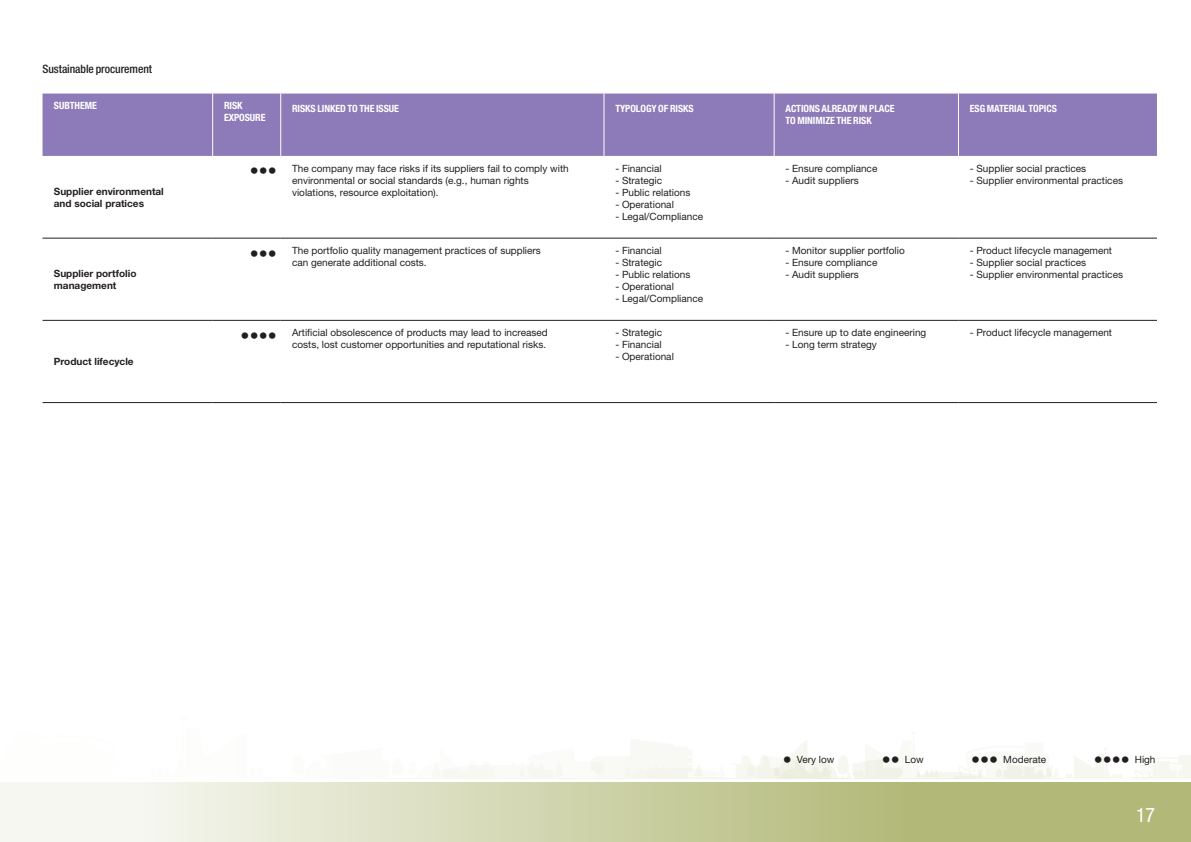
<style>
.page{position:relative;width:1191px;height:842px;background:#fff}
.page>*{position:absolute;margin:0;border:0;box-sizing:border-box;transform-origin:0 0}
.t1{font:condensed 20px "Helvetica Neue LT Std";color:#fff}
.t2{font:700 18px "Helvetica Neue LT Std";color:#231f20}
.Texte_courant{font:500 condensed 11.6px "Helvetica Neue LT Std";letter-spacing:-.005em;color:#231f20}
.t3{font:10px "Helvetica Neue LT Std";color:#231f20}
.Tableau_titre{font:700 condensed 10px "Helvetica Neue LT Std";letter-spacing:-.005em;color:#fff}
.t4{font:700 10px/12px "Helvetica Neue LT Std";color:#231f20}
.s1{font-weight:700;font-size:18px}
</style>
<div class="page">
<div style="left:0;top:782px;width:1191px;height:60px;background:#b2b978"></div>
<svg style="left:907px;top:748px;width:284px;height:31px"></svg>
<svg style="left:0;top:739px;width:907px;height:103px"></svg>
<div style="left:43px;top:94px;width:1114px;height:62px;background:#8d7ab8"></div>
<hr style="left:212px;top:94px;width:1px;height:62px;background:#fff">
<hr style="left:280px;top:94px;width:1px;height:62px;background:#fff">
<hr style="left:43px;top:238px;width:170px;height:1px;background:#231f20">
<hr style="left:43px;top:320px;width:170px;height:1px;background:#231f20">
<hr style="left:43px;top:402px;width:170px;height:1px;background:#231f20">
<hr style="left:213px;top:238px;width:68px;height:1px;background:#231f20">
<hr style="left:281px;top:238px;width:323px;height:1px;background:#231f20">
<hr style="left:604px;top:238px;width:170px;height:1px;background:#231f20">
<hr style="left:774px;top:238px;width:184px;height:1px;background:#231f20">
<hr style="left:958px;top:238px;width:199px;height:1px;background:#231f20">
<hr style="left:213px;top:320px;width:68px;height:1px;background:#231f20">
<hr style="left:281px;top:320px;width:323px;height:1px;background:#231f20">
<hr style="left:604px;top:320px;width:170px;height:1px;background:#231f20">
<hr style="left:774px;top:320px;width:184px;height:1px;background:#231f20">
<hr style="left:958px;top:320px;width:199px;height:1px;background:#231f20">
<hr style="left:213px;top:402px;width:68px;height:1px;background:#231f20">
<hr style="left:281px;top:402px;width:323px;height:1px;background:#231f20">
<hr style="left:604px;top:402px;width:170px;height:1px;background:#231f20">
<hr style="left:774px;top:402px;width:184px;height:1px;background:#231f20">
<hr style="left:958px;top:402px;width:199px;height:1px;background:#231f20">
<hr style="left:603px;top:94px;width:1px;height:62px;background:#fff">
<hr style="left:773px;top:94px;width:1px;height:62px;background:#fff">
<hr style="left:958px;top:94px;width:1px;height:62px;background:#fff">
<p class="Texte_courant" style="left:43px;top:62px;width:111px">Sustainable procurement</p>
<p class="Tableau_titre" style="left:54px;top:100px;width:45px">SUBTHEME</p>
<p class="Tableau_titre" style="left:224px;top:100px;width:20px">RISK</p>
<p class="Tableau_titre" style="left:224px;top:112px;width:43px">EXPOSURE</p>
<p class="Tableau_titre" style="left:292px;top:103px;width:108px">RISKS LINKED TO THE ISSUE</p>
<p class="Tableau_titre" style="left:615px;top:103px;width:80px">TYPOLOGY OF RISKS</p>
<p class="Tableau_titre" style="left:785px;top:103px;width:111px">ACTIONS ALREADY IN PLACE</p>
<p class="Tableau_titre" style="left:785px;top:115px;width:88px">TO MINIMIZE THE RISK</p>
<p class="Tableau_titre" style="left:969px;top:103px;width:89px">ESG MATERIAL TOPICS</p>
<p class="t4" style="left:54px;top:185px;width:111px">Supplier environmental</p>
<p class="t4" style="left:54px;top:197px;width:92px">and social pratices</p>
<p class="t2" style="left:250px;top:160px;width:29px">•••</p>
<p class="t3" style="left:292px;top:162px;width:278px">The company may face risks if its suppliers fail to comply with</p>
<p class="t3" style="left:292px;top:174px;width:238px">environmental or social standards (e.g., human rights</p>
<p class="t3" style="left:292px;top:186px;width:148px">violations, resource exploitation).</p>
<p class="t3" style="left:615px;top:162px;width:48px">- Financial</p>
<p class="t3" style="left:615px;top:174px;width:48px">- Strategic</p>
<p class="t3" style="left:615px;top:186px;width:77px">- Public relations</p>
<p class="t3" style="left:615px;top:198px;width:60px">- Operational</p>
<p class="t3" style="left:615px;top:210px;width:89px">- Legal/Compliance</p>
<p class="t3" style="left:785px;top:162px;width:93px">- Ensure compliance</p>
<p class="t3" style="left:785px;top:174px;width:75px">- Audit suppliers</p>
<p class="t3" style="left:969px;top:162px;width:118px">- Supplier social practices</p>
<p class="t3" style="left:969px;top:174px;width:155px">- Supplier environmental practices</p>
<p class="t4" style="left:54px;top:267px;width:84px">Supplier portfolio management</p>
<p class="t2" style="left:250px;top:242px;width:29px">•••</p>
<p class="t3" style="left:292px;top:244px;width:250px">The portfolio quality management practices of suppliers</p>
<p class="t3" style="left:292px;top:256px;width:136px">can generate additional costs.</p>
<p class="t3" style="left:615px;top:244px;width:48px">- Financial</p>
<p class="t3" style="left:615px;top:256px;width:48px">- Strategic</p>
<p class="t3" style="left:615px;top:268px;width:77px">- Public relations</p>
<p class="t3" style="left:615px;top:280px;width:60px">- Operational</p>
<p class="t3" style="left:615px;top:292px;width:89px">- Legal/Compliance</p>
<p class="t3" style="left:785px;top:244px;width:121px">- Monitor supplier portfolio</p>
<p class="t3" style="left:785px;top:256px;width:93px">- Ensure compliance</p>
<p class="t3" style="left:785px;top:268px;width:75px">- Audit suppliers</p>
<p class="t3" style="left:969px;top:244px;width:144px">- Product lifecycle management</p>
<p class="t3" style="left:969px;top:256px;width:118px">- Supplier social practices</p>
<p class="t3" style="left:969px;top:268px;width:155px">- Supplier environmental practices</p>
<p class="t4" style="left:54px;top:355px;width:81px">Product lifecycle</p>
<p class="t2" style="left:241px;top:324px;width:38px">••••</p>
<p class="t3" style="left:292px;top:326px;width:257px">Artificial obsolescence of products may lead to increased</p>
<p class="t3" style="left:292px;top:338px;width:255px">costs, lost customer opportunities and reputational risks.</p>
<p class="t3" style="left:615px;top:326px;width:48px">- Strategic</p>
<p class="t3" style="left:615px;top:338px;width:48px">- Financial</p>
<p class="t3" style="left:615px;top:350px;width:60px">- Operational</p>
<p class="t3" style="left:785px;top:326px;width:142px">- Ensure up to date engineering</p>
<p class="t3" style="left:785px;top:338px;width:93px">- Long term strategy</p>
<p class="t3" style="left:969px;top:326px;width:144px">- Product lifecycle management</p>
<p class="t3" style="left:783px;top:754px;width:53px"><span class="s1">•</span> Very low</p>
<p class="t3" style="left:882px;top:754px;width:43px"><span class="s1">••</span> Low</p>
<p class="t3" style="left:971px;top:754px;width:77px"><span class="s1">•••</span> Moderate</p>
<p class="t2" style="left:1093px;top:749px;width:63px">•••• <sup>High</sup></p>
<h1 class="t1" style="left:1136px;top:803px;width:21px">17</h1>
</div>
